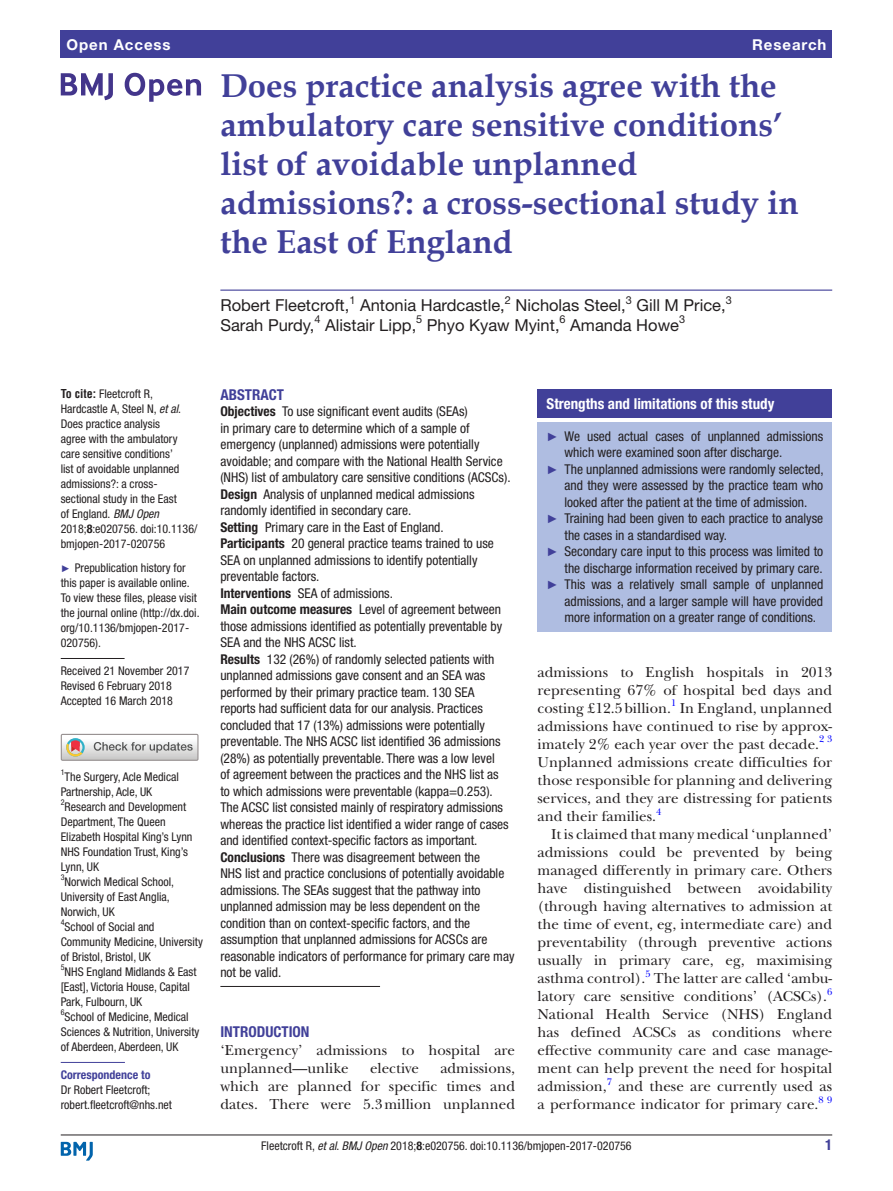
<style>
.page{position:relative;width:893px;height:1191px;background:#fff}
.page>*{position:absolute;margin:0;border:0;box-sizing:border-box;transform-origin:0 0}
.t1{font:700 33px/39px "Book Antiqua";color:#414099}
.t2{font:16.5px "Helvetica Neue LT Std";color:#231f20}
.t3{font:15px/18px "New Baskerville";color:#231f20;text-align:justify}
.t4{font:700 condensed 15px "Helvetica Neue LT Std";color:#fff}
.t5{font:700 condensed 15px "Helvetica Neue LT Std";color:#414099}
.t6{font:700 15px "Helvetica Neue LT Std";letter-spacing:.065em;color:#fff}
.t7{font:condensed 13.5px/16.5px "Helvetica Neue LT Std";color:#231f20}
.t8{font:condensed 12px/15px "Helvetica Neue LT Std";color:#231f20}
.t9{font:700 condensed 12px "Helvetica Neue LT Std";color:#414099}
.t10{font:10.95px "Helvetica Neue LT Std";color:#231f20}
.t11{font:9.9px "New Baskerville";color:#00f}
.t12{font:condensed 7.95px "Helvetica Neue LT Std";color:#231f20}
.s1{font-family:"Helvetica LT Std";font-weight:700}
.s2{font-style:italic}
.s3{font-weight:700}
.s4{font-family:"Arial";font-stretch:normal;font-size:9.75px;color:#414099}
.s5{font-family:"Arial";font-stretch:normal;font-size:12px;color:#414099}
</style>
<div class="page">
<hr style="left:61px;top:1134px;width:771px;height:1px;background:#231f20">
<svg style="left:61px;top:1141px;width:32px;height:19px"></svg>
<div style="left:61px;top:31px;width:771px;height:27px;background:#414099"></div>
<hr style="left:220px;top:289px;width:612px;height:2px;background:#414099">
<hr style="left:61px;top:658px;width:64px;height:1px;background:#231f20">
<hr style="left:61px;top:1062px;width:64px;height:1px;background:#414099">
<svg style="left:61px;top:73px;width:52px;height:27px"></svg>
<svg style="left:125px;top:73px;width:76px;height:29px"></svg>
<div style="left:61px;top:734px;width:138px;height:27px;border:1px solid #969090"></div>
<svg style="left:61px;top:734px;width:137px;height:26px"></svg>
<hr style="left:220px;top:986px;width:160px;height:1px;background:#231f20">
<div style="left:538px;top:389px;width:294px;height:29px;background:#414099"></div>
<div style="left:538px;top:422px;width:294px;height:209px;background:#afbde1"></div>
<p class="t6" style="left:66px;top:35px;width:106px">Open Access</p>
<p class="t6" style="left:752px;top:35px;width:76px">Research</p>
<h1 class="t1" style="left:220px;top:66px;width:580px">Does practice analysis agree with the ambulatory care sensitive conditions’ list of avoidable unplanned admissions?: a cross-sectional study in the East of England</h1>
<p class="t2" style="left:220px;top:296px;width:130px">Robert Fleetcroft,</p>
<p class="t10" style="left:349px;top:293px;width:8px">1</p>
<p class="t2" style="left:360px;top:296px;width:146px">Antonia Hardcastle,</p>
<p class="t10" style="left:505px;top:293px;width:8px">2</p>
<p class="t2" style="left:516px;top:296px;width:112px">Nicholas Steel,</p>
<p class="t10" style="left:626px;top:293px;width:8px">3</p>
<p class="t2" style="left:636px;top:296px;width:91px">Gill M Price,</p>
<p class="t10" style="left:726px;top:293px;width:8px">3</p>
<p class="t2" style="left:220px;top:315px;width:96px">Sarah Purdy,</p>
<p class="t10" style="left:315px;top:313px;width:8px">4</p>
<p class="t2" style="left:325px;top:315px;width:93px">Alistair Lipp,</p>
<p class="t10" style="left:416px;top:313px;width:8px">5</p>
<p class="t2" style="left:427px;top:315px;width:134px">Phyo Kyaw Myint,</p>
<p class="t10" style="left:560px;top:313px;width:8px">6</p>
<p class="t2" style="left:570px;top:315px;width:110px">Amanda Howe</p>
<p class="t10" style="left:679px;top:313px;width:8px">3</p>
<p class="t8" style="left:61px;top:386px;width:138px"><span class="s1">To cite:</span> Fleetcroft R,<br>Hardcastle A, Steel N, <span class="s2">et al</span>.<br>Does practice analysis<br>agree with the ambulatory care sensitive conditions’<br>list of avoidable unplanned admissions?: a cross&shy;sectional study in the East<br>of England. <span class="s2">BMJ Open<br></span>2018;<span class="s3">8</span>:e020756. doi:10.1136/ bmjopen-2017-020756</p>
<p class="t8" style="left:61px;top:560px;width:140px"><span class="s4">►</span> Prepublication history for this paper is available online.<br>To view these files, please visit the journal online (http://dx.doi. org/10.1136/bmjopen-2017-<br>020756).</p>
<p class="t8" style="left:61px;top:663px;width:130px">Received 21 November 2017<br>Revised 6 February 2018<br>Accepted 16 March 2018</p>
<p class="t12" style="left:61px;top:768px;width:5px">1</p>
<p class="t8" style="left:61px;top:769px;width:120px;text-indent:4px">The Surgery, Acle Medical<br>Partnership, Acle, UK</p>
<p class="t12" style="left:61px;top:798px;width:5px">2</p>
<p class="t8" style="left:61px;top:799px;width:133px;text-indent:4px">Research and Development<br>Department, The Queen<br>Elizabeth Hospital King’s Lynn<br>NHS Foundation Trust, King’s<br>Lynn, UK</p>
<p class="t12" style="left:61px;top:873px;width:5px">3</p>
<p class="t8" style="left:61px;top:874px;width:115px;text-indent:4px">Norwich Medical School,<br>University of East Anglia,<br>Norwich, UK</p>
<p class="t12" style="left:61px;top:918px;width:5px">4</p>
<p class="t8" style="left:61px;top:919px;width:144px;text-indent:4px">School of Social and<br>Community Medicine, University of Bristol, Bristol, UK</p>
<p class="t12" style="left:61px;top:963px;width:5px">5</p>
<p class="t8" style="left:61px;top:964px;width:140px;text-indent:4px">NHS England Midlands &amp; East [East], Victoria House, Capital<br>Park, Fulbourn, UK<br><sup>6</sup>School of Medicine, Medical<br>Sciences &amp; Nutrition, University of Aberdeen, Aberdeen, UK</p>
<p class="t9" style="left:61px;top:1067px;width:91px">Correspondence to</p>
<p class="t8" style="left:61px;top:1082px;width:113px">Dr Robert Fleetcroft; robert.fleetcroft@nhs.net</p>
<p class="t5" style="left:220px;top:385px;width:65px">Abstract</p>
<p class="t7" style="left:220px;top:403px;width:296px"><span class="s3">Objectives</span> To use significant event audits (SEAs)<br>in primary care to determine which of a sample of emergency (unplanned) admissions were potentially avoidable; and compare with the National Health Service (NHS) list of ambulatory care sensitive conditions (ACSCs).<br><span class="s3">Design</span> Analysis of unplanned medical admissions randomly identified in secondary care.<br><span class="s3">Setting</span> Primary care in the East of England.<br><span class="s3">Participants</span> 20 general practice teams trained to use SEA on unplanned admissions to identify potentially preventable factors.<br><span class="s3">Interventions</span> SEA of admissions.<br><span class="s3">Main outcome measures</span> Level of agreement between those admissions identified as potentially preventable by SEA and the NHS ACSC list.<br><span class="s3">Results</span> 132 (26%) of randomly selected patients with unplanned admissions gave consent and an SEA was performed by their primary practice team. 130 SEA<br>reports had sufficient data for our analysis. Practices concluded that 17 (13%) admissions were potentially preventable. The NHS ACSC list identified 36 admissions (28%) as potentially preventable. There was a low level<br>of agreement between the practices and the NHS list as<br>to which admissions were preventable (kappa=0.253).<br>The ACSC list consisted mainly of respiratory admissions whereas the practice list identified a wider range of cases and identified context-specific factors as important.<br><span class="s3">Conclusions</span> There was disagreement between the<br>NHS list and practice conclusions of potentially avoidable admissions. The SEAs suggest that the pathway into unplanned admission may be less dependent on the condition than on context-specific factors, and the assumption that unplanned admissions for ACSCs are reasonable indicators of performance for primary care may not be valid.</p>
<p class="t5" style="left:220px;top:1023px;width:91px">Introduction</p>
<p class="t3" style="left:220px;top:1041px;width:296px">‘Emergency’ admissions to hospital are unplanned—unlike</p>
<p class="t3" style="left:220px;top:1059px;width:296px;text-indent:220px">admissions, which are planned for specific times and dates. There were 5.3million unplanned</p>
<p class="t3" style="left:370px;top:1059px;width:50px">elective</p>
<p class="t4" style="left:547px;top:394px;width:229px">Strengths and limitations of this study</p>
<p class="t7" style="left:547px;top:427px;width:278px"><span class="s5">►</span> We used actual cases of unplanned admissions</p>
<p class="t7" style="left:565px;top:444px;width:219px">which were examined soon after discharge.</p>
<p class="t7" style="left:547px;top:460px;width:279px"><span class="s5">►</span> The unplanned admissions were randomly selected,</p>
<p class="t7" style="left:565px;top:477px;width:260px">and they were assessed by the practice team who</p>
<p class="t7" style="left:565px;top:493px;width:244px">looked after the patient at the time of admission.</p>
<p class="t7" style="left:547px;top:510px;width:278px"><span class="s5">►</span> Training had been given to each practice to analyse</p>
<p class="t7" style="left:565px;top:526px;width:164px">the cases in a standardised way.</p>
<p class="t7" style="left:547px;top:543px;width:278px"><span class="s5">►</span> Secondary care input to this process was limited to</p>
<p class="t7" style="left:565px;top:559px;width:260px">the discharge information received by primary care.</p>
<p class="t7" style="left:547px;top:576px;width:278px"><span class="s5">►</span> This was a relatively small sample of unplanned</p>
<p class="t7" style="left:565px;top:592px;width:260px">admissions, and a larger sample will have provided</p>
<p class="t7" style="left:565px;top:609px;width:253px">more information on a greater range of conditions.</p>
<p class="t3" style="left:538px;top:663px;width:296px">admissions to English hospitals in 2013 representing 67% of hospital bed days and costing £12.5billion.<sup>1</sup> In England, unplanned admissions have continued to rise by approx&shy;imately 2% each year over the past decade.</p>
<p class="t11" style="left:819px;top:733px;width:15px">2 3</p>
<p class="t3" style="left:538px;top:753px;width:296px">Unplanned admissions create difficulties for those responsible for planning and delivering services, and they are distressing for patients and their families.</p>
<p class="t11" style="left:656px;top:805px;width:7px">4</p>
<p class="t3" style="left:538px;top:825px;width:296px;text-indent:14px">It is claimed that many medical ‘unplanned’ admissions could be prevented by being managed differently in primary care. Others have distinguished between avoidability (through having alternatives to admission at the time of event, eg, intermediate care) and preventability (through preventive actions usually in primary care, eg, maximising asthma control).</p>
<p class="t11" style="left:645px;top:967px;width:7px">5</p>
<p class="t3" style="left:538px;top:969px;width:296px;text-indent:116px">The latter are called ‘ambu&shy;latory care sensitive conditions’ (ACSCs).</p>
<p class="t11" style="left:827px;top:985px;width:7px">6</p>
<p class="t3" style="left:538px;top:1005px;width:296px">National Health Service (NHS) England has defined ACSCs as conditions where effective community care and case manage&shy;ment can help prevent the need for hospital admission,</p>
<p class="t11" style="left:607px;top:1075px;width:7px">7</p>
<p class="t3" style="left:538px;top:1077px;width:296px;text-indent:81px">and these are currently used as a performance indicator for primary care.</p>
<p class="t11" style="left:818px;top:1093px;width:15px">8 9</p>
<p class="t8" style="left:261px;top:1137px;width:372px">Fleetcroft R, <span class="s2">et al</span>. <span class="s2">BMJ Open</span> 2018;<span class="s3">8</span>:e020756. doi:10.1136/bmjopen-2017-020756</p>
<p class="t5" style="left:825px;top:1135px;width:9px">1</p>
</div>
